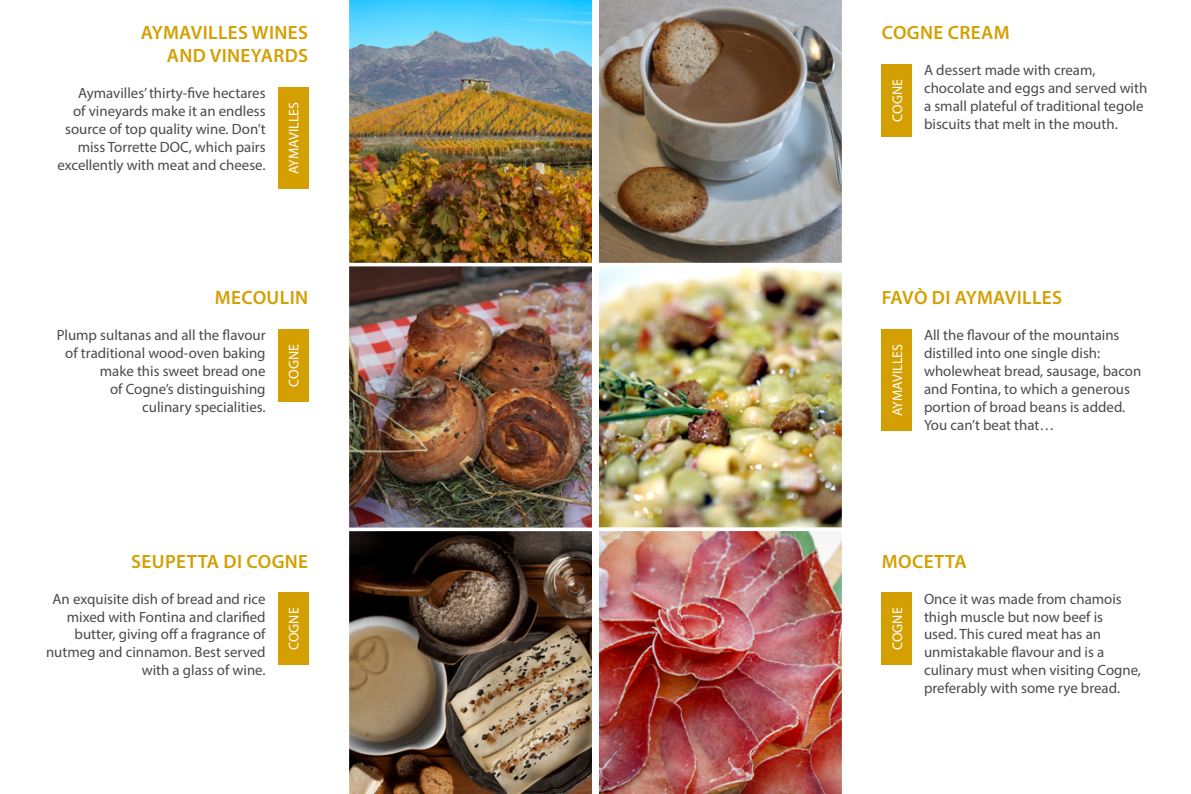
<style>
.page{position:relative;width:1191px;height:794px;background:#fff}
.page>*{position:absolute;margin:0;border:0;box-sizing:border-box;transform-origin:0 0}
.t1{font:600 19.25px "Myriad Pro";letter-spacing:.02em;color:#d49f00}
.t2{font:14.88px/17.8px "Myriad Pro";color:#4a4a49}
.t3{font:14px "Myriad Pro";color:#fff}
</style>
<div class="page">
<img style="left:600px;top:268px;width:240px;height:258px">
<img style="left:599px;top:0;width:243px;height:263px">
<div style="left:595px;top:263px;width:250px;height:268px;border:4px solid #fff"></div>
<img style="left:595px;top:527px;width:250px;height:267px">
<img style="left:350px;top:268px;width:240px;height:258px">
<img style="left:349px;top:531px;width:243px;height:263px">
<img style="left:349px;top:0;width:243px;height:263px">
<div style="left:345px;top:263px;width:250px;height:268px;border:4px solid #fff"></div>
<div style="left:278px;top:87px;width:30px;height:102px;background:#d49f00"></div>
<div style="left:881px;top:64px;width:31px;height:72px;background:#d49f00"></div>
<div style="left:881px;top:329px;width:31px;height:102px;background:#d49f00"></div>
<div style="left:278px;top:329px;width:30px;height:72px;background:#d49f00"></div>
<div style="left:278px;top:592px;width:30px;height:73px;background:#d49f00"></div>
<div style="left:881px;top:592px;width:31px;height:73px;background:#d49f00"></div>
<p class="t1" style="left:141px;top:21px;width:169px">AYMAVILLES WINES</p>
<p class="t1" style="left:881px;top:21px;width:129px">COGNE CREAM</p>
<p class="t1" style="left:167px;top:44px;width:143px">AND VINEYARDS</p>
<p class="t2" style="left:57px;top:84px;width:210px;text-align:right">Aymavilles’ thirty-five hectares<br>of vineyards make it an endless source of top quality wine. Don’t miss Torrette DOC, which pairs excellently with meat and cheese.</p>
<p class="t3" style="left:285px;top:174px;width:74px;rotate:-90deg">AYMAVILLES</p>
<p class="t1" style="left:215px;top:285px;width:95px">MECOULIN</p>
<p class="t2" style="left:57px;top:326px;width:210px;text-align:right">Plump sultanas and all the flavour of traditional wood-oven baking make this sweet bread one<br>of Cogne’s distinguishing<br>culinary specialities.</p>
<p class="t3" style="left:285px;top:386px;width:44px;rotate:-90deg">COGNE</p>
<p class="t3" style="left:888px;top:122px;width:44px;rotate:-90deg">COGNE</p>
<p class="t2" style="left:924px;top:61px;width:225px">A dessert made with cream, chocolate and eggs and served with a small plateful of traditional tegole biscuits that melt in the mouth.</p>
<p class="t1" style="left:881px;top:285px;width:182px">FAVÒ DI AYMAVILLES</p>
<p class="t3" style="left:888px;top:416px;width:74px;rotate:-90deg">AYMAVILLES</p>
<p class="t2" style="left:924px;top:326px;width:219px">All the flavour of the mountains distilled into one single dish: wholewheat bread, sausage, bacon and Fontina, to which a generous portion of broad beans is added.<br>You can’t beat that…</p>
<p class="t1" style="left:131px;top:549px;width:178px">SEUPETTA DI COGNE</p>
<p class="t1" style="left:881px;top:549px;width:86px">MOCETTA</p>
<p class="t2" style="left:924px;top:589px;width:218px">Once it was made from chamois thigh muscle but now beef is<br>used. This cured meat has an unmistakable flavour and is a culinary must when visiting Cogne, preferably with some rye bread.</p>
<p class="t2" style="left:46px;top:589px;width:221px;text-align:right">An exquisite dish of bread and rice mixed with Fontina and clarified butter, giving off a fragrance of nutmeg and cinnamon. Best served with a glass of wine.</p>
<p class="t3" style="left:285px;top:650px;width:44px;rotate:-90deg">COGNE</p>
<p class="t3" style="left:888px;top:650px;width:44px;rotate:-90deg">COGNE</p>
</div>
